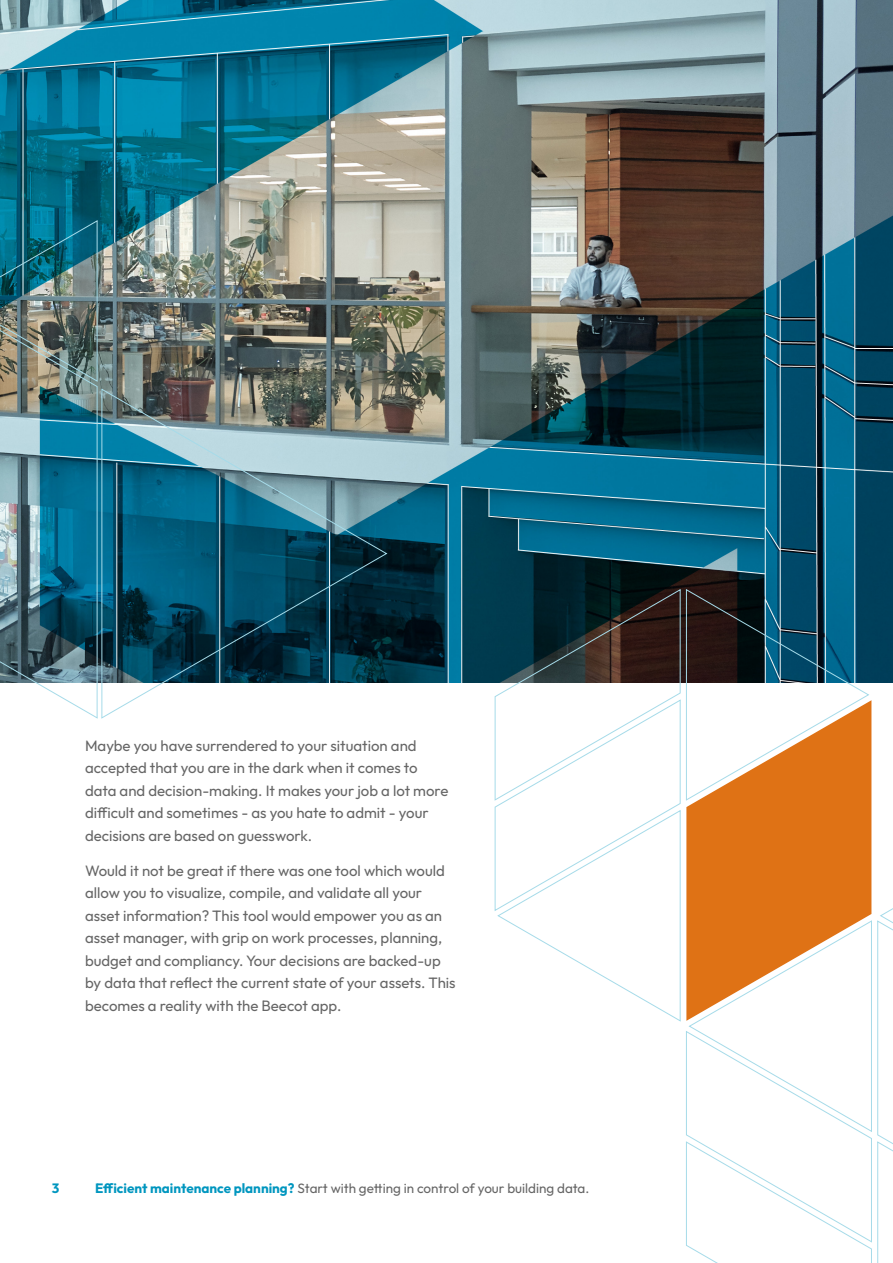
<style>
.page{position:relative;width:893px;height:1263px;background:#fff}
.page>*{position:absolute;margin:0;border:0;box-sizing:border-box;transform-origin:0 0}
.t1{font:15px/22.5px "Outfit";color:#666}
.t2{font:13.5px "Outfit";color:#666}
.t3{font:700 13.5px "Outfit";color:#0096bf}
.s1{font-weight:700;color:#0096bf}
</style>
<div class="page">
<img style="left:0;top:0;width:893px;height:682px">
<img style="left:0;top:220px;width:387px;height:499px">
<svg style="left:494px;top:589px;width:399px;height:674px"></svg>
<svg style="left:686px;top:700px;width:185px;height:321px;fill:#df7215"></svg>
<p class="t1" style="left:85px;top:734px;width:365px">Maybe you have surrendered to your situation and accepted that you are in the dark when it comes to data and decision-making. It makes your job a lot more difficult and sometimes - as you hate to admit - your decisions are based on guesswork.</p>
<p class="t1" style="left:85px;top:860px;width:372px">Would it not be great if there was one tool which would allow you to visualize, compile, and validate all your asset information? This tool would empower you as an asset manager, with grip on work processes, planning, budget and compliancy. Your decisions are backed-up by data that reflect the current state of your assets. This becomes a reality with the Beecot app.</p>
<p class="t3" style="left:52px;top:1179px;width:9px">3</p>
<p class="t2" style="left:95px;top:1179px;width:496px"><span class="s1">Efficient maintenance planning?</span> Start with getting in control of your building data.</p>
</div>
